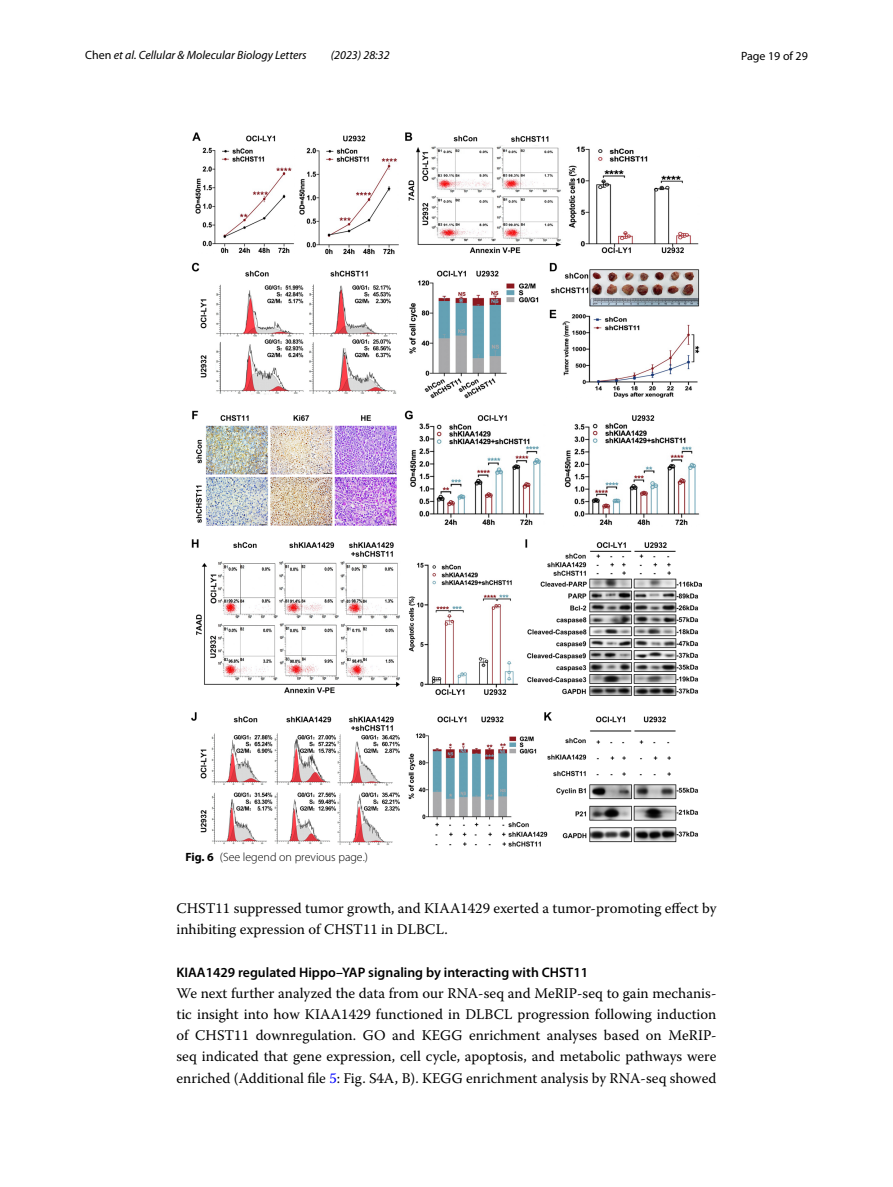
<style>
.page{position:relative;width:893px;height:1187px;background:#fff}
.page>*{position:absolute;margin:0;border:0;box-sizing:border-box;transform-origin:0 0}
.t1{font:14.7px/21.3px "Warnock Pro";color:#000}
.t2{font:600 13.8px "Myriad Pro";color:#000}
.t3{font:italic 12px "Myriad Pro";color:#000}
.t4{font:300 12px "Myriad Pro";color:#000}
.t5{font:12px "Myriad Pro";color:#000}
.s1{font-style:normal}
.s2{font-weight:700}
.s3{color:#00f}
</style>
<div class="page">
<img style="left:191px;top:133px;width:511px;height:713px">
<p class="t3" style="left:85px;top:48px;width:223px"><span class="s1">Chen</span> et al. Cellular &amp; Molecular Biology Letters</p>
<p class="t3" style="left:331px;top:48px;width:60px">(2023) 28:32</p>
<p class="t5" style="left:741px;top:48px;width:68px">Page 19 of 29</p>
<p class="t4" style="left:185px;top:850px;width:184px"><span class="s2">Fig. 6</span> (See legend on previous page.)</p>
<p class="t1" style="left:176px;top:897px;width:542px">CHST11 suppressed tumor growth, and KIAA1429 exerted a tumor-promoting effect by inhibiting expression of CHST11 in DLBCL.</p>
<p class="t2" style="left:176px;top:963px;width:413px">KIAA1429 regulated Hippo–YAP signaling by interacting with CHST11</p>
<p class="t1" style="left:176px;top:981px;width:542px;text-align:justify">We next further analyzed the data from our RNA-seq and MeRIP-seq to gain mechanis&shy;tic insight into how KIAA1429 functioned in DLBCL progression following induction of CHST11 downregulation. GO and KEGG enrichment analyses based on MeRIP&shy;seq indicated that gene expression, cell cycle, apoptosis, and metabolic pathways were enriched (Additional file <span class="s3">5</span>: Fig. S4A, B). KEGG enrichment analysis by RNA-seq showed</p>
</div>
